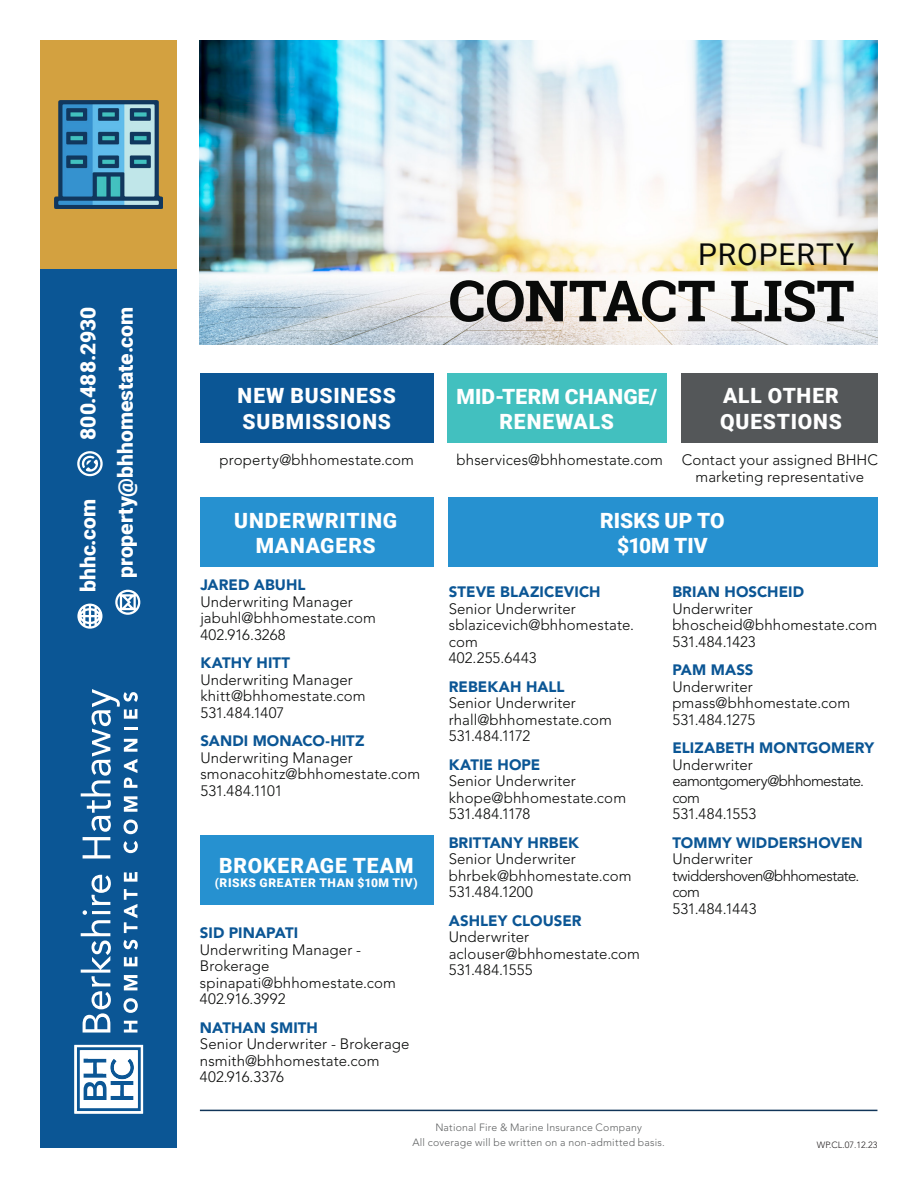
<style>
.page{position:relative;width:918px;height:1188px;background:#fff}
.page>*{position:absolute;margin:0;border:0;box-sizing:border-box;transform-origin:0 0}
.Slab_Header_Black{font:700 57px "Roboto Slab";letter-spacing:-.01em;color:#090a09}
.Regular_Header_Black{font:30px "Roboto";letter-spacing:.03em;color:#090a09}
.Roboto_Black_Titles_White{font:900 21px/25.2px "Roboto";letter-spacing:.035em;color:#fff}
.Contact_Info_White{font:900 21px "Roboto";color:#fff}
.Roboto_Black_Titles_White-2{font:900 21px/25.2px "Roboto";letter-spacing:.015em;color:#fff;text-align:center}
.Roboto_Black_Titles_White-3{font:900 21px/25.2px "Roboto";color:#fff;text-align:center}
.Subhead_Text{font:300 15px/16.5px "Avenir LT Std";letter-spacing:.005em;color:#090a09}
.Text{font:300 15px/16.5px "Avenir LT Std";letter-spacing:.01em;color:#090a09;text-align:center}
.Subhead_Text-2{font:300 15px/16.5px "Avenir LT Std";letter-spacing:-.035em;color:#090a09}
.Roboto_Black_Titles_White-4{font:900 12px "Roboto";letter-spacing:.05em;color:#fff}
.Writing_Paper{font:300 10.5px/15px "Avenir LT Std";letter-spacing:.02em;color:#5f6162;text-align:center}
.t1{font:300 9px "Avenir LT Std";color:#231f20}
.s1{font-weight:900;color:#0b5695}
</style>
<div class="page">
<img style="left:200px;top:40px;width:678px;height:304px">
<div style="left:40px;top:40px;width:137px;height:229px;background:#d3a140"></div>
<img style="left:55px;top:101px;width:108px;height:108px">
<div style="left:40px;top:269px;width:137px;height:879px;background:#0b5695"></div>
<svg style="left:74px;top:1045px;width:69px;height:69px"></svg>
<svg style="left:81px;top:875px;width:30px;height:158px"></svg>
<svg style="left:124px;top:1021px;width:13px;height:12px"></svg>
<svg style="left:124px;top:998px;width:14px;height:15px"></svg>
<svg style="left:124px;top:975px;width:13px;height:15px"></svg>
<svg style="left:124px;top:957px;width:13px;height:9px"></svg>
<svg style="left:124px;top:940px;width:14px;height:10px"></svg>
<svg style="left:124px;top:889px;width:13px;height:44px"></svg>
<svg style="left:124px;top:872px;width:13px;height:10px"></svg>
<svg style="left:81px;top:689px;width:57px;height:170px"></svg>
<svg style="left:77px;top:604px;width:25px;height:25px"></svg>
<svg style="left:77px;top:451px;width:26px;height:26px"></svg>
<svg style="left:115px;top:590px;width:25px;height:25px"></svg>
<hr style="left:200px;top:1110px;width:677px;height:1px;background:#113559">
<div style="left:200px;top:373px;width:234px;height:70px;background:#0b5695"></div>
<div style="left:200px;top:498px;width:234px;height:69px;background:#2691d0"></div>
<div style="left:448px;top:373px;width:219px;height:70px;background:#42c0bf"></div>
<div style="left:449px;top:498px;width:429px;height:69px;background:#2691d0"></div>
<div style="left:682px;top:373px;width:196px;height:70px;background:#545759"></div>
<div style="left:200px;top:835px;width:234px;height:70px;background:#2691d0"></div>
<p class="Contact_Info_White" style="left:73px;top:440px;width:134px;rotate:-90deg">800.488.2930</p>
<p class="Contact_Info_White" style="left:73px;top:592px;width:95px;rotate:-90deg">bhhc.com</p>
<p class="Contact_Info_White" style="left:111px;top:578px;width:273px;rotate:-90deg">property@bhhomestate.com</p>
<p class="Regular_Header_Black" style="left:698px;top:233px;width:157px">PROPERTY</p>
<p class="Roboto_Black_Titles_White" style="left:238px;top:383px;width:160px">NEW BUSINESS<br>SUBMISSIONS</p>
<p class="Slab_Header_Black" style="left:449px;top:262px;width:407px">CONTACT LIST</p>
<p class="Roboto_Black_Titles_White-2" style="left:456px;top:383px;width:202px">MID-TERM CHANGE/<br>RENEWALS</p>
<p class="Roboto_Black_Titles_White" style="left:720px;top:382px;width:123px">ALL OTHER<br>QUESTIONS</p>
<p class="Text" style="left:220px;top:452px;width:196px">property@bhhomestate.com</p>
<p class="Text" style="left:682px;top:452px;width:198px">Contact your assigned BHHC marketing representative</p>
<p class="Text" style="left:457px;top:452px;width:208px">bhservices@bhhomestate.com</p>
<p class="Roboto_Black_Titles_White" style="left:234px;top:507px;width:165px;text-align:center">UNDERWRITING<br>MANAGERS</p>
<p class="Subhead_Text" style="left:200px;top:577px;width:177px"><span class="s1">JARED ABUHL<br></span>Underwriting Manager jabuhl@bhhomestate.com<br>402.916.3268</p>
<p class="Subhead_Text" style="left:200px;top:655px;width:167px"><span class="s1">KATHY HITT<br></span>Underwriting Manager khitt@bhhomestate.com<br>531.484.1407</p>
<p class="Subhead_Text" style="left:200px;top:733px;width:221px"><span class="s1">SANDI MONACO-HITZ<br></span>Underwriting Manager smonacohitz@bhhomestate.com<br>531.484.1101</p>
<p class="Roboto_Black_Titles_White" style="left:219px;top:852px;width:196px">BROKERAGE TEAM</p>
<p class="Roboto_Black_Titles_White-4" style="left:215px;top:875px;width:204px">(RISKS GREATER THAN $10M TIV)</p>
<p class="Subhead_Text" style="left:200px;top:925px;width:198px"><span class="s1">SID PINAPATI<br></span>Underwriting Manager -<br>Brokerage spinapati@bhhomestate.com<br>402.916.3992</p>
<p class="Subhead_Text" style="left:200px;top:1019px;width:211px"><span class="s1">NATHAN SMITH<br></span>Senior Underwriter - Brokerage nsmith@bhhomestate.com<br>402.916.3376</p>
<p class="Roboto_Black_Titles_White-3" style="left:600px;top:507px;width:126px">RISKS UP TO $10M TIV</p>
<p class="Subhead_Text" style="left:449px;top:584px;width:187px"><span class="s1">STEVE BLAZICEVICH<br></span>Senior Underwriter sblazicevich@bhhomestate. com<br>402.255.6443</p>
<p class="Subhead_Text" style="left:449px;top:679px;width:165px"><span class="s1">REBEKAH HALL<br></span>Senior Underwriter rhall@bhhomestate.com<br>531.484.1172</p>
<p class="Text" style="left:449px;top:757px;width:179px;text-align:left"><span class="s1">KATIE HOPE<br></span>Senior Underwriter khope@bhhomestate.com<br>531.484.1178</p>
<p class="Subhead_Text" style="left:449px;top:835px;width:184px"><span class="s1">BRITTANY HRBEK<br></span>Senior Underwriter bhrbek@bhhomestate.com<br>531.484.1200</p>
<p class="Subhead_Text" style="left:449px;top:913px;width:193px"><span class="s1">ASHLEY CLOUSER<br></span>Underwriter aclouser@bhhomestate.com<br>531.484.1555</p>
<p class="Subhead_Text" style="left:672px;top:584px;width:207px"><span class="s1">BRIAN HOSCHEID<br></span>Underwriter bhoscheid@bhhomestate.com<br>531.484.1423</p>
<p class="Subhead_Text" style="left:672px;top:662px;width:179px"><span class="s1">PAM MASS<br></span>Underwriter pmass@bhhomestate.com<br>531.484.1275</p>
<p class="Subhead_Text-2" style="left:672px;top:740px;width:203px"><span class="s1">ELIZABETH MONTGOMERY<br></span>Underwriter eamontgomery@bhhomestate. com<br>531.484.1553</p>
<p class="Subhead_Text-2" style="left:672px;top:835px;width:192px"><span class="s1">TOMMY WIDDERSHOVEN<br></span>Underwriter twiddershoven@bhhomestate. com<br>531.484.1443</p>
<p class="Writing_Paper" style="left:412px;top:1120px;width:254px">National Fire &amp; Marine Insurance Company<br>All coverage will be written on a non-admitted basis.</p>
<p class="t1" style="left:817px;top:1139px;width:62px">WP.CL.07.12.23</p>
</div>
